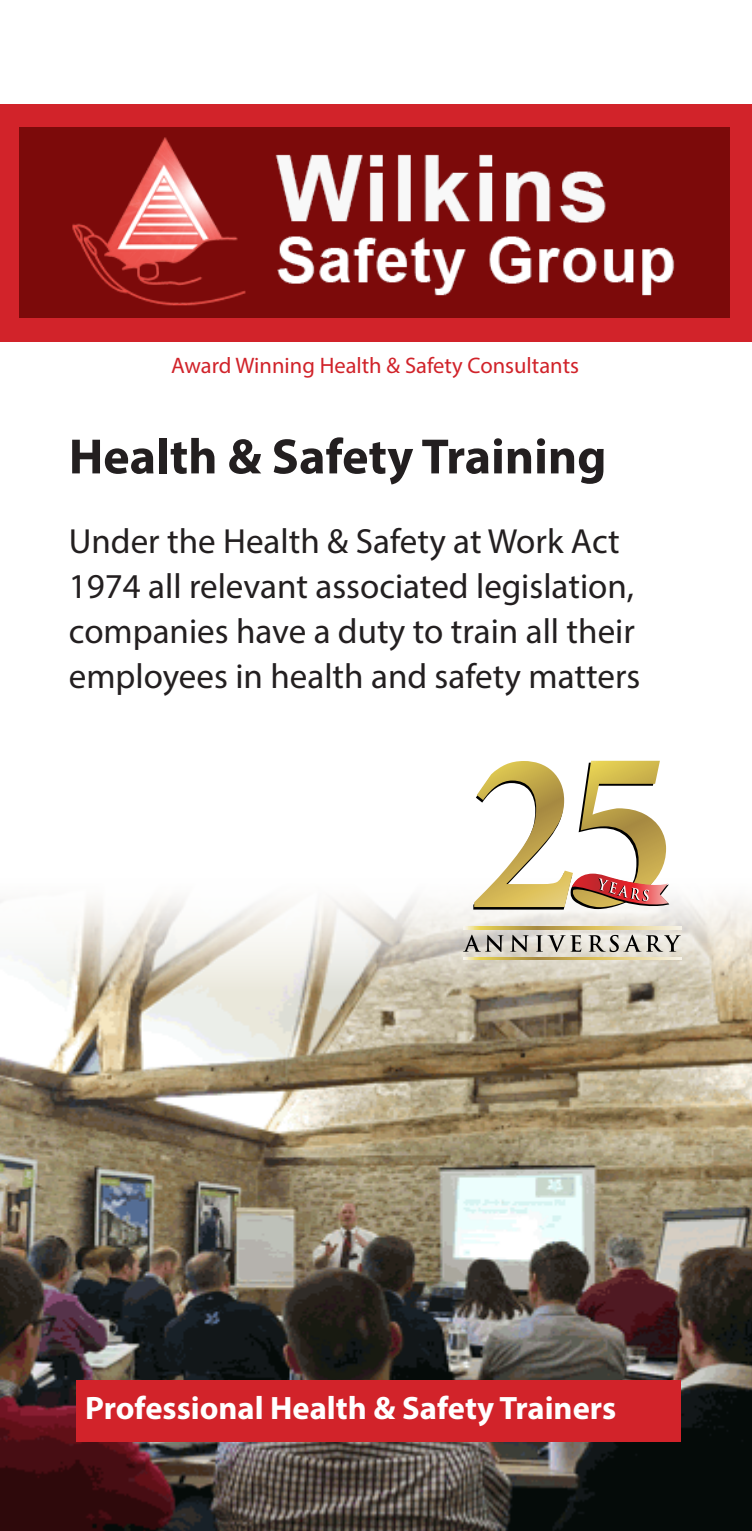
<style>
.page{position:relative;width:752px;height:1531px;background:#fff}
.page>*{position:absolute;margin:0;border:0;box-sizing:border-box;transform-origin:0 0}
.t1{font:700 50px "Myriad Pro";color:#231f20}
.t2{font:35px "Myriad Pro";color:#231f20}
.t3{font:700 32.5px "Myriad Pro";color:#fff}
.t4{font:22.5px "Myriad Pro";color:#d1232a}
</style>
<div class="page">
<img style="left:0;top:897px;width:751px;height:634px">
<div style="left:76px;top:1380px;width:604px;height:61px;background:#d2232a"></div>
<div style="left:0;top:104px;width:751px;height:237px;background:#d2232a"></div>
<img style="left:20px;top:128px;width:708px;height:190px">
<svg style="left:462px;top:935px;width:41px;height:17px"></svg>
<svg style="left:510px;top:935px;width:18px;height:17px"></svg>
<svg style="left:535px;top:935px;width:46px;height:17px"></svg>
<svg style="left:588px;top:935px;width:92px;height:17px"></svg>
<svg style="left:463px;top:927px;width:217px;height:2px"></svg>
<svg style="left:463px;top:957px;width:217px;height:3px"></svg>
<svg style="left:473px;top:761px;width:196px;height:150px"></svg>
<p class="t4" style="left:171px;top:351px;width:409px">Award Winning Health &amp; Safety Consultants</p>
<p class="t1" style="left:69px;top:424px;width:539px">Health &amp; Safety Training</p>
<p class="t2" style="left:69px;top:520px;width:552px">Under the Health &amp; Safety at Work Act</p>
<p class="t2" style="left:69px;top:565px;width:566px">1974 all relevant associated legislation,</p>
<p class="t2" style="left:69px;top:610px;width:567px">companies have a duty to train all their</p>
<p class="t2" style="left:69px;top:655px;width:572px">employees in health and safety matters</p>
<p class="t3" style="left:85px;top:1386px;width:532px">Professional Health &amp; Safety Trainers</p>
</div>
